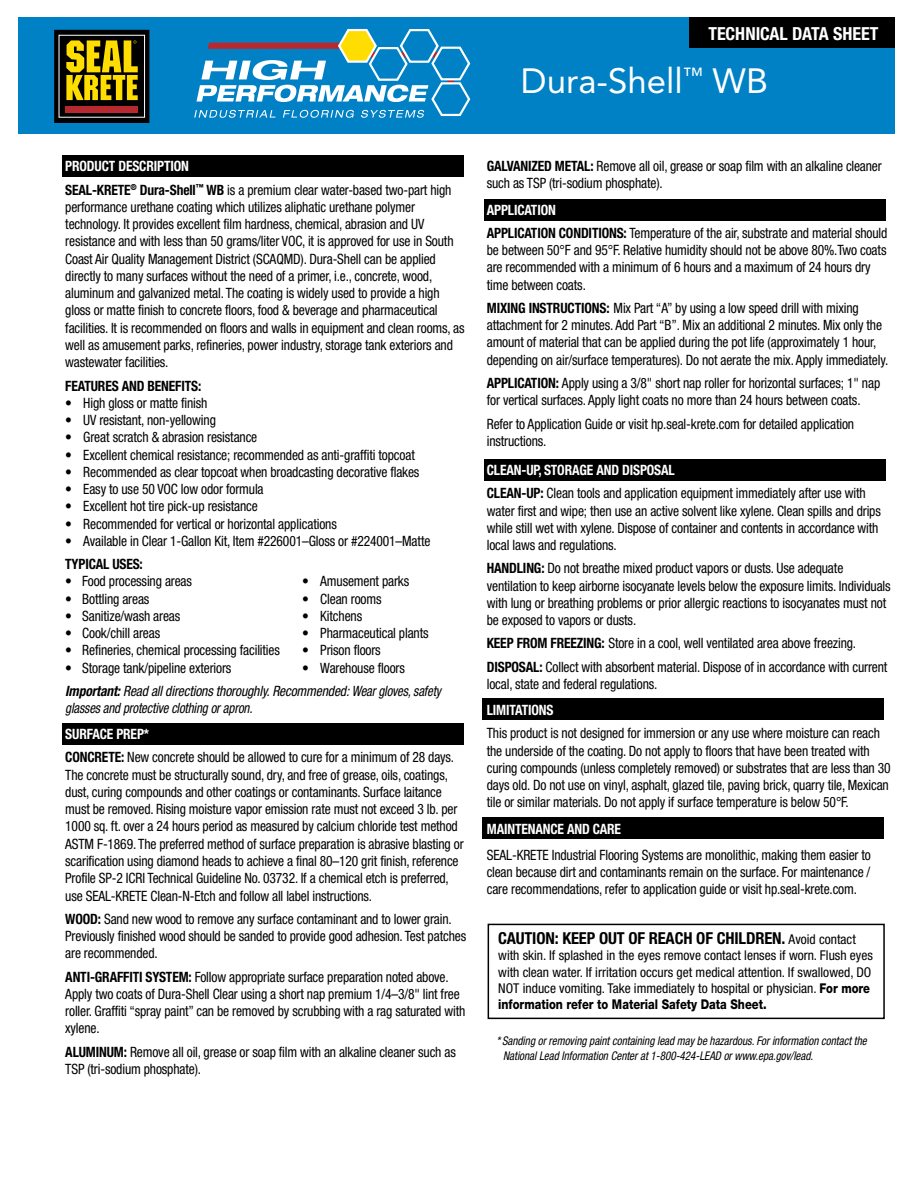
<style>
.page{position:relative;width:918px;height:1188px;background:#fff}
.page>*{position:absolute;margin:0;border:0;box-sizing:border-box;transform-origin:0 0}
.t1{font:34.8px "Avenir";color:#fff}
.t2{font:700 condensed 18px "Helvetica Neue";color:#fff}
.t3{font:700 condensed 16.5px "Helvetica Neue";letter-spacing:-.01em;color:#000}
.t4{font:condensed 14.25px/17.2px "Helvetica Neue";letter-spacing:-.01em;color:#000;scale:.95 1}
.t5{font:italic condensed 14.25px/23.2px "Helvetica Neue";letter-spacing:-.01em;color:#000;scale:.95 1}
.t6{font:italic condensed 14.25px "Helvetica Neue";letter-spacing:-.01em;color:#000;scale:.9 1}
.t7{font:700 condensed 14.25px "Helvetica Neue";letter-spacing:-.01em;color:#000;scale:.95 1}
.t8{font:700 condensed 14.25px "Helvetica Neue";letter-spacing:-.01em;color:#fff;scale:.95 1}
.t9{font:condensed 13.5px/16.2px "Helvetica Neue";color:#000}
.t10{font:italic condensed 12px/14.4px "Helvetica Neue";color:#000;scale:.92 1}
.s1{font-weight:700;color:#fff}
.s2{font-weight:700}
.s3{font-style:normal}
.s4{font-weight:400;font-size:13.5px}
.s5{font-weight:800;font-stretch:normal}
</style>
<div class="page">
<div style="left:62px;top:723px;width:401px;height:22px;background:#000"></div>
<div style="left:62px;top:155px;width:401px;height:22px;background:#000"></div>
<div style="left:484px;top:199px;width:401px;height:21px;background:#000"></div>
<div style="left:484px;top:459px;width:401px;height:22px;background:#000"></div>
<div style="left:482px;top:818px;width:401px;height:21px;background:#000"></div>
<div style="left:482px;top:699px;width:401px;height:21px;background:#000"></div>
<div style="left:488px;top:924px;width:397px;height:95px;border:2px solid #000"></div>
<div style="left:18px;top:17px;width:877px;height:117px;background:#0081c6"></div>
<div style="left:690px;top:17px;width:205px;height:31px;background:#000"></div>
<svg style="left:65px;top:41px;width:73px;height:71px"></svg>
<div style="left:54px;top:30px;width:95px;height:93px;border:10px solid #000"></div>
<div style="left:59px;top:35px;width:86px;height:83px;border:1px solid #fff"></div>
<svg style="left:66px;top:40px;width:72px;height:60px;background:#9f8a00"></svg>
<div style="left:66px;top:107px;width:72px;height:6px;background:#b8292f"></div>
<svg style="left:194px;top:29px;width:277px;height:89px"></svg>
<p class="t2" style="left:708px;top:23px;width:171px">TECHNICAL DATA SHEET</p>
<h1 class="t1" style="left:521px;top:61px;width:249px">Dura-Shell<sup>™</sup> WB</h1>
<p class="t4" style="left:65px;top:155px;width:408px;line-height:23.2px"><span class="s1">PRODUCT DESCRIPTION<br></span><span class="s2">SEAL-KRETE</span><sup>®</sup> <span class="s2">Dura-Shell</span><sup>™</sup> <span class="s2">WB</span> is a premium clear water-based two-part high</p>
<p class="t4" style="left:65px;top:198px;width:422px">performance urethane coating which utilizes aliphatic urethane polymer technology. It provides excellent film hardness, chemical, abrasion and UV resistance and with less than 50 grams/liter VOC, it is approved for use in South Coast Air Quality Management District (SCAQMD). Dura-Shell can be applied directly to many surfaces without the need of a primer, i.e., concrete, wood, aluminum and galvanized metal. The coating is widely used to provide a high gloss or matte finish to concrete floors, food &amp; beverage and pharmaceutical facilities. It is recommended on floors and walls in equipment and clean rooms, as well as amusement parks, refineries, power industry, storage tank exteriors and wastewater facilities.</p>
<p class="t7" style="left:65px;top:377px;width:145px">FEATURES AND BENEFITS:</p>
<p class="t4" style="left:65px;top:394px;width:151px">• High gloss or matte finish</p>
<p class="t4" style="left:65px;top:411px;width:160px">• UV resistant, non-yellowing</p>
<p class="t4" style="left:65px;top:429px;width:204px">• Great scratch &amp; abrasion resistance</p>
<p class="t4" style="left:65px;top:446px;width:370px">• Excellent chemical resistance; recommended as anti-graffiti topcoat</p>
<p class="t4" style="left:65px;top:463px;width:374px">• Recommended as clear topcoat when broadcasting decorative flakes</p>
<p class="t4" style="left:65px;top:480px;width:210px">• Easy to use 50 VOC low odor formula</p>
<p class="t4" style="left:65px;top:498px;width:204px">• Excellent hot tire pick-up resistance</p>
<p class="t4" style="left:65px;top:515px;width:287px">• Recommended for vertical or horizontal applications</p>
<p class="t4" style="left:65px;top:532px;width:386px">• Available in Clear 1-Gallon Kit, Item #226001–Gloss or #224001–Matte</p>
<p class="t7" style="left:65px;top:555px;width:83px">TYPICAL USES:</p>
<p class="t4" style="left:65px;top:573px;width:135px">• Food processing areas</p>
<p class="t4" style="left:302px;top:573px;width:114px">• Amusement parks</p>
<p class="t4" style="left:65px;top:590px;width:90px">• Bottling areas</p>
<p class="t4" style="left:302px;top:590px;width:85px">• Clean rooms</p>
<p class="t4" style="left:65px;top:607px;width:123px">• Sanitize/wash areas</p>
<p class="t4" style="left:302px;top:607px;width:65px">• Kitchens</p>
<p class="t4" style="left:65px;top:624px;width:101px">• Cook/chill areas</p>
<p class="t4" style="left:302px;top:624px;width:134px">• Pharmaceutical plants</p>
<p class="t4" style="left:65px;top:642px;width:227px">• Refineries, chemical processing facilities</p>
<p class="t4" style="left:302px;top:642px;width:84px">• Prison floors</p>
<p class="t4" style="left:65px;top:659px;width:176px">• Storage tank/pipeline exteriors</p>
<p class="t5" style="left:65px;top:656px;width:397px;text-indent:237px"><span class="s3">• Warehouse floors<br></span><span class="s2">Important:</span> Read all directions thoroughly. Recommended: Wear gloves, safety</p>
<p class="t6" style="left:65px;top:700px;width:210px">glasses and protective clothing or apron.</p>
<p class="t4" style="left:65px;top:722px;width:411px;line-height:23.2px"><span class="s1">SURFACE PREP*<br></span><span class="s2">CONCRETE:</span> New concrete should be allowed to cure for a minimum of 28 days.</p>
<p class="t4" style="left:65px;top:766px;width:421px">The concrete must be structurally sound, dry, and free of grease, oils, coatings, dust, curing compounds and other coatings or contaminants. Surface laitance must be removed. Rising moisture vapor emission rate must not exceed 3 lb. per 1000 sq. ft. over a 24 hours period as measured by calcium chloride test method ASTM F-1869. The preferred method of surface preparation is abrasive blasting or scarification using diamond heads to achieve a final 80–120 grit finish, reference Profile SP-2 ICRI Technical Guideline No. 03732. If a chemical etch is preferred, use SEAL-KRETE Clean-N-Etch and follow all label instructions.</p>
<p class="t4" style="left:65px;top:910px;width:424px"><span class="s2">WOOD:</span> Sand new wood to remove any surface contaminant and to lower grain.<br>Previously finished wood should be sanded to provide good adhesion. Test patches are recommended.</p>
<p class="t4" style="left:65px;top:968px;width:423px"><span class="s2">ANTI-GRAFFITI SYSTEM:</span> Follow appropriate surface preparation noted above.<br>Apply two coats of Dura-Shell Clear using a short nap premium 1/4–3/8" lint free roller. Graffiti “spray paint” can be removed by scrubbing with a rag saturated with xylene.</p>
<p class="t4" style="left:65px;top:1043px;width:413px"><span class="s2">ALUMINUM:</span> Remove all oil, grease or soap film with an alkaline cleaner such as<br>TSP (tri-sodium phosphate).</p>
<p class="t4" style="left:487px;top:157px;width:417px"><span class="s2">GALVANIZED METAL:</span> Remove all oil, grease or soap film with an alkaline cleaner such as TSP (tri-sodium phosphate).</p>
<p class="t4" style="left:487px;top:198px;width:423px;line-height:23.2px"><span class="s1">APPLICATION<br></span><span class="s2">APPLICATION CONDITIONS:</span> Temperature of the air, substrate and material should</p>
<p class="t4" style="left:487px;top:241px;width:422px">be between 50°F and 95°F. Relative humidity should not be above 80%.Two coats are recommended with a minimum of 6 hours and a maximum of 24 hours dry time between coats.</p>
<p class="t4" style="left:487px;top:299px;width:424px"><span class="s2">MIXING INSTRUCTIONS:</span> Mix Part “A” by using a low speed drill with mixing attachment for 2 minutes. Add Part “B”. Mix an additional 2 minutes. Mix only the amount of material that can be applied during the pot life (approximately 1 hour, depending on air/surface temperatures). Do not aerate the mix. Apply immediately.</p>
<p class="t4" style="left:487px;top:374px;width:416px"><span class="s2">APPLICATION:</span> Apply using a 3/8" short nap roller for horizontal surfaces; 1" nap for vertical surfaces. Apply light coats no more than 24 hours between coats.</p>
<p class="t4" style="left:487px;top:415px;width:388px">Refer to Application Guide or visit hp.seal-krete.com for detailed application instructions.</p>
<p class="t4" style="left:487px;top:458px;width:400px;line-height:23.2px"><span class="s1">CLEAN-UP, STORAGE AND DISPOSAL<br></span><span class="s2">CLEAN-UP:</span> Clean tools and application equipment immediately after use with</p>
<p class="t4" style="left:487px;top:502px;width:416px">water first and wipe; then use an active solvent like xylene. Clean spills and drips while still wet with xylene. Dispose of container and contents in accordance with local laws and regulations.</p>
<p class="t4" style="left:487px;top:560px;width:427px"><span class="s2">HANDLING:</span> Do not breathe mixed product vapors or dusts. Use adequate ventilation to keep airborne isocyanate levels below the exposure limits. Individuals with lung or breathing problems or prior allergic reactions to isocyanates must not be exposed to vapors or dusts.</p>
<p class="t4" style="left:487px;top:632px;width:423px;line-height:23.2px"><span class="s2">KEEP FROM FREEZING:</span> Store in a cool, well ventilated area above freezing.<br><span class="s2">DISPOSAL:</span> Collect with absorbent material. Dispose of in accordance with current</p>
<p class="t4" style="left:487px;top:675px;width:181px">local, state and federal regulations.</p>
<p class="t8" style="left:487px;top:701px;width:72px">LIMITATIONS</p>
<p class="t4" style="left:487px;top:725px;width:427px">This product is not designed for immersion or any use where moisture can reach the underside of the coating. Do not apply to floors that have been treated with curing compounds (unless completely removed) or substrates that are less than 30 days old. Do not use on vinyl, asphalt, glazed tile, paving brick, quarry tile, Mexican tile or similar materials. Do not apply if surface temperature is below 50°F.</p>
<p class="t8" style="left:487px;top:820px;width:143px">MAINTENANCE AND CARE</p>
<p class="t4" style="left:487px;top:846px;width:406px;text-align:justify">SEAL-KRETE Industrial Flooring Systems are monolithic, making them easier to clean because dirt and contaminants remain on the surface. For maintenance / care recommendations, refer to application guide or visit hp.seal-krete.com.</p>
<p class="t3" style="left:498px;top:928px;width:359px">CAUTION: KEEP OUT OF REACH OF CHILDREN. <span class="s4">Avoid contact</span></p>
<p class="t9" style="left:498px;top:947px;width:376px">with skin. If splashed in the eyes remove contact lenses if worn. Flush eyes with clean water. If irritation occurs get medical attention. If swallowed, DO NOT induce vomiting. Take immediately to hospital or physician. <span class="s5">For more information refer to Material Safety Data Sheet.</span></p>
<p class="t10" style="left:503px;top:1034px;width:397px;text-indent:-7px">* Sanding or removing paint containing lead may be hazardous. For information contact the<br>National Lead Information Center at 1-800-424-LEAD or www.epa.gov/lead.</p>
</div>
